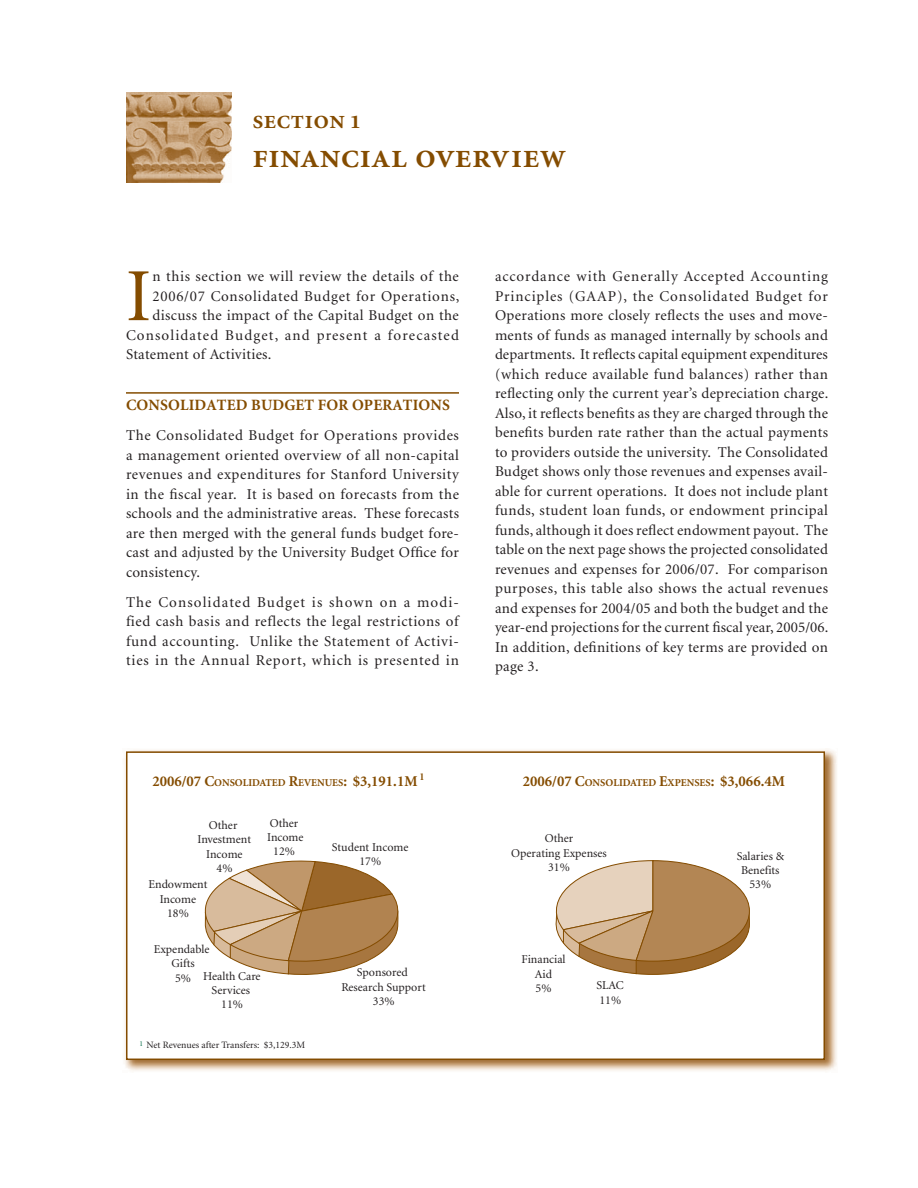
<style>
.page{position:relative;width:918px;height:1188px;background:#fff}
.page>*{position:absolute;margin:0;border:0;box-sizing:border-box;transform-origin:0 0}
.t1{font:75px "Minion";color:#844c00}
.t2{font:36px "Minion Semibold SC";color:#844c00}
.t3{font:27px "Minion Semibold SC";color:#844c00}
.t4{font:700 15.75px "Minion";letter-spacing:.01em;color:#844c00}
.t5{font:15px/19.5px "Minion";letter-spacing:.035em;color:#231f20;text-align:justify}
.t6{font:700 15px "Minion";color:#844c00}
.t7{font:15px "Minion";letter-spacing:.075em;color:#231f20}
.t8{font:12px/14.4px "Minion";color:#231f20;text-align:center}
.t9{font:9.75px "Minion";color:#231f20}
.s1{font-size:10.5px}
</style>
<div class="page">
<img style="left:124px;top:749px;width:713px;height:322px">
<div style="left:127px;top:752px;width:697px;height:307px;background:#fff"></div>
<div style="left:126px;top:751px;width:699px;height:309px;border:2px solid #844c00"></div>
<img style="left:126px;top:93px;width:106px;height:90px">
<svg style="left:204px;top:860px;width:195px;height:115px"></svg>
<svg style="left:555px;top:860px;width:195px;height:115px"></svg>
<hr style="left:126px;top:392px;width:333px;height:2px;background:#844c00">
<h3 class="t3" style="left:252px;top:109px;width:110px">section 1</h3>
<h2 class="t2" style="left:252px;top:142px;width:316px">financial overview</h2>
<h1 class="t1" style="left:126px;top:267px;width:27px">I</h1>
<p class="t5" style="left:153px;top:268px;width:308px">n this section we will review the details of the</p>
<p class="t5" style="left:153px;top:287px;width:308px">2006/07 Consolidated Budget for Operations,</p>
<p class="t5" style="left:153px;top:307px;width:308px">discuss the impact of the Capital Budget on the</p>
<p class="t7" style="left:126px;top:329px;width:334px">Consolidated Budget, and present a forecasted</p>
<p class="t5" style="left:126px;top:346px;width:147px">Statement of Activities.</p>
<p class="t4" style="left:126px;top:399px;width:326px">CONSOLIDATED BUDGET FOR OPERATIONS</p>
<p class="t5" style="left:126px;top:427px;width:335px">The Consolidated Budget for Operations provides a management oriented overview of all non-capital revenues and expenditures for Stanford University in the fiscal year. It is based on forecasts from the schools and the administrative areas. These forecasts are then merged with the general funds budget fore&shy;cast and adjusted by the University Budget Office for consistency.</p>
<p class="t5" style="left:126px;top:593px;width:335px">The Consolidated Budget is shown on a modi&shy;fied cash basis and reflects the legal restrictions of fund accounting. Unlike the Statement of Activi&shy;ties in the Annual Report, which is presented in</p>
<p class="t5" style="left:495px;top:268px;width:335px">accordance with Generally Accepted Accounting Principles (GAAP), the Consolidated Budget for Operations more closely reflects the uses and move&shy;ments of funds as managed internally by schools and departments. It reflects capital equipment expenditures (which reduce available fund balances) rather than reflecting only the current year’s depreciation charge.<br>Also, it reflects benefits as they are charged through the benefits burden rate rather than the actual payments to providers outside the university. The Consolidated Budget shows only those revenues and expenses avail&shy;able for current operations. It does not include plant funds, student loan funds, or endowment principal funds, although it does reflect endowment payout. The table on the next page shows the projected consolidated revenues and expenses for 2006/07. For comparison purposes, this table also shows the actual revenues and expenses for 2004/05 and both the budget and the year-end projections for the current fiscal year, 2005/06.<br>In addition, definitions of key terms are provided on page 3.</p>
<p class="t6" style="left:152px;top:775px;width:274px">2006/07 C<span class="s1">ONSOLIDATED</span> R<span class="s1">EVENUES</span>: $3,191.1M <sup>1</sup></p>
<p class="t8" style="left:267px;top:817px;width:38px">Other<br>Income<br>12%</p>
<p class="t6" style="left:523px;top:775px;width:263px">2006/07 C<span class="s1">ONSOLIDATED</span> E<span class="s1">XPENSES</span>: $3,066.4M</p>
<p class="t8" style="left:197px;top:819px;width:55px">Other<br>Investment<br>Income<br>4%</p>
<p class="t8" style="left:332px;top:841px;width:78px">Student Income<br>17%</p>
<p class="t8" style="left:511px;top:832px;width:97px">Other<br>Operating Expenses<br>31%</p>
<p class="t8" style="left:737px;top:850px;width:49px">Salaries &amp;<br>Benefits<br>53%</p>
<p class="t8" style="left:148px;top:878px;width:60px">Endowment<br>Income<br>18%</p>
<p class="t8" style="left:154px;top:943px;width:57px">Expendable<br>Gifts<br>5%</p>
<p class="t8" style="left:203px;top:970px;width:59px">Health Care<br>Services<br>11%</p>
<p class="t9" style="left:140px;top:1041px;width:167px"><sup>1</sup> Net Revenues after Transfers: $3,129.3M</p>
<p class="t8" style="left:341px;top:966px;width:86px">Sponsored<br>Research Support<br>33%</p>
<p class="t8" style="left:522px;top:953px;width:46px">Financial<br>Aid<br>5%</p>
<p class="t8" style="left:596px;top:979px;width:29px;text-align:left">SLAC<br>11%</p>
</div>
